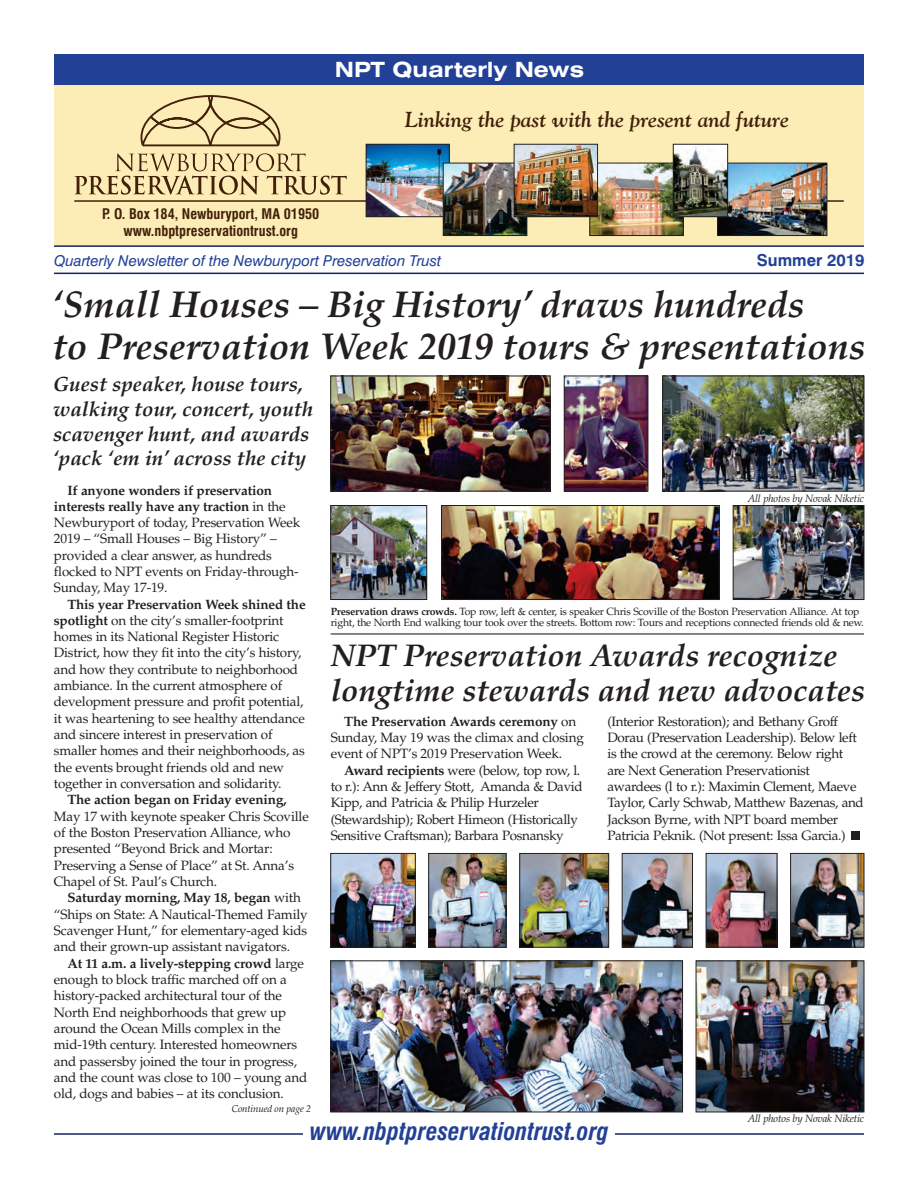
<style>
.page{position:relative;width:918px;height:1188px;background:#fff}
.page>*{position:absolute;margin:0;border:0;box-sizing:border-box;transform-origin:0 0}
.t1{font:italic 700 37.35px/42.6px "Palatino";color:#231f20}
.t2{font:italic 700 31.5px/35px "Palatino";color:#231f20}
.t3{font:italic 700 condensed 24px "Swiss 721 BT";color:#224196}
.t4{font:italic 700 21.75px "Goudy Old Style BT";color:#42200a}
.t5{font:700 expanded 21px "Swiss 721 BT";color:#fff}
.t6{font:italic 700 20.7px/24.8px "Palatino";color:#231f20}
.t7{font:700 16.5px "Swiss 721 BT";color:#224196}
.t8{font:italic 15px "Swiss 721 BT";color:#224196}
.t9{font:700 condensed 14.25px/17.1px "Swiss 721 BT";color:#42200a;text-align:center}
.t10{font:13.5px/16.4px "Palatino";letter-spacing:-.015em;color:#231f20}
.t11{font:700 13.5px "Palatino";letter-spacing:-.015em;color:#231f20}
.t12{font:10.5px/11.4px "Palatino";letter-spacing:-.025em;color:#231f20}
.t13{font:italic 10.5px "Palatino";letter-spacing:-.015em;color:#231f20}
.t14{font:italic 9.75px "Palatino";letter-spacing:-.015em;color:#231f20}
.s1{font-weight:700}
.s2{font-weight:400}
</style>
<div class="page">
<hr style="left:54px;top:1133px;width:810px;height:2px;background:#152667">
<div style="left:303px;top:1127px;width:312px;height:14px;background:#fff"></div>
<hr style="left:54px;top:273px;width:810px;height:1px;background:#152667">
<div style="left:54px;top:84px;width:810px;height:162px;background:#fcedb7"></div>
<svg style="left:74px;top:95px;width:273px;height:100px"></svg>
<hr style="left:74px;top:200px;width:770px;height:2px;background:#42200a">
<div style="left:54px;top:54px;width:810px;height:30px;background:#224196"></div>
<hr style="left:54px;top:245px;width:810px;height:2px;background:#152667">
<img style="left:719px;top:165px;width:106px;height:69px">
<div style="left:717px;top:163px;width:110px;height:73px;border:1px solid #231f20"></div>
<img style="left:591px;top:165px;width:91px;height:69px">
<div style="left:589px;top:163px;width:95px;height:73px;border:1px solid #231f20"></div>
<img style="left:675px;top:146px;width:51px;height:69px">
<div style="left:673px;top:144px;width:55px;height:73px;border:1px solid #231f20"></div>
<img style="left:368px;top:146px;width:80px;height:69px">
<div style="left:366px;top:144px;width:84px;height:73px;border:1px solid #231f20"></div>
<img style="left:445px;top:165px;width:80px;height:69px">
<div style="left:443px;top:163px;width:84px;height:73px;border:1px solid #231f20"></div>
<img style="left:516px;top:146px;width:80px;height:69px">
<div style="left:514px;top:144px;width:84px;height:73px;border:1px solid #231f20"></div>
<hr style="left:331px;top:633px;width:533px;height:2px;background:#231f20">
<img style="left:332px;top:507px;width:93px;height:91px">
<div style="left:330px;top:505px;width:97px;height:95px;border:1px solid #231f20"></div>
<img style="left:332px;top:378px;width:217px;height:111px">
<div style="left:330px;top:376px;width:221px;height:115px;border:1px solid #231f20"></div>
<img style="left:443px;top:507px;width:275px;height:91px">
<div style="left:441px;top:505px;width:279px;height:95px;border:1px solid #231f20"></div>
<img style="left:664px;top:378px;width:198px;height:111px">
<div style="left:662px;top:376px;width:202px;height:115px;border:1px solid #231f20"></div>
<img style="left:735px;top:507px;width:127px;height:91px">
<div style="left:733px;top:505px;width:131px;height:95px;border:1px solid #231f20"></div>
<img style="left:430px;top:855px;width:74px;height:91px">
<div style="left:428px;top:853px;width:78px;height:95px;border:1px solid #231f20"></div>
<img style="left:521px;top:855px;width:86px;height:91px">
<div style="left:519px;top:853px;width:90px;height:95px;border:1px solid #231f20"></div>
<img style="left:698px;top:963px;width:164px;height:147px">
<div style="left:696px;top:961px;width:168px;height:151px;border:1px solid #231f20"></div>
<img style="left:332px;top:962px;width:349px;height:148px">
<div style="left:330px;top:960px;width:353px;height:152px;border:1px solid #231f20"></div>
<img style="left:332px;top:855px;width:82px;height:91px">
<div style="left:330px;top:853px;width:86px;height:95px;border:1px solid #231f20"></div>
<img style="left:792px;top:855px;width:70px;height:91px">
<div style="left:790px;top:853px;width:74px;height:95px;border:1px solid #231f20"></div>
<img style="left:624px;top:855px;width:67px;height:91px">
<div style="left:622px;top:853px;width:71px;height:95px;border:1px solid #231f20"></div>
<img style="left:708px;top:855px;width:67px;height:91px">
<div style="left:706px;top:853px;width:71px;height:95px;border:1px solid #231f20"></div>
<img style="left:566px;top:378px;width:80px;height:111px">
<div style="left:564px;top:376px;width:84px;height:115px;border:1px solid #231f20"></div>
<div style="left:852px;top:831px;width:8px;height:9px;background:#231f20"></div>
<p class="t5" style="left:335px;top:61px;width:251px">NPT Quarterly News</p>
<p class="t9" style="left:102px;top:206px;width:219px">P. O. Box 184, Newburyport, MA 01950 www.nbptpreservationtrust.org</p>
<p class="t4" style="left:405px;top:110px;width:386px">Linking the past with the present and future</p>
<p class="t8" style="left:54px;top:254px;width:389px">Quarterly Newsletter of the Newburyport Preservation Trust</p>
<p class="t7" style="left:757px;top:253px;width:109px">Summer 2019</p>
<p class="t1" style="left:52px;top:287px;width:814px">‘Small Houses – Big History’ draws hundreds<br>to Preservation Week 2019 tours &amp; presentations</p>
<p class="t6" style="left:53px;top:374px;width:262px">Guest speaker, house tours, walking tour, concert, youth scavenger hunt, and awards ‘pack ‘em in’ across the city</p>
<p class="t10" style="left:54px;top:484px;width:248px;text-indent:14px"><span class="s1">If anyone wonders if preservation interests really have any traction</span> in the Newburyport of today, Preservation Week 2019 – “Small Houses – Big History” – provided a clear answer, as hundreds flocked to NPT events on Friday-through-Sunday, May 17-19.</p>
<p class="t10" style="left:54px;top:598px;width:254px;text-indent:14px"><span class="s1">This year Preservation Week shined the spotlight</span> on the city’s smaller-footprint homes in its National Register Historic District, how they fit into the city’s history, and how they contribute to neighborhood ambiance. In the current atmosphere of development pressure and profit potential, it was heartening to see healthy attendance and sincere interest in preservation of smaller homes and their neighborhoods, as the events brought friends old and new together in conversation and solidarity.</p>
<p class="t10" style="left:54px;top:793px;width:257px;text-indent:14px"><span class="s1">The action began on Friday evening, </span>May 17 with keynote speaker Chris Scoville of the Boston Preservation Alliance, who presented “Beyond Brick and Mortar:<br>Preserving a Sense of Place” at St. Anna’s Chapel of St. Paul’s Church.</p>
<p class="t11" style="left:67px;top:892px;width:235px">Saturday morning, May 18, began <span class="s2">with</span></p>
<p class="t10" style="left:54px;top:907px;width:255px">“Ships on State: A Nautical-Themed Family</p>
<p class="t10" style="left:54px;top:924px;width:255px">Scavenger Hunt,” for elementary-aged kids</p>
<p class="t10" style="left:54px;top:940px;width:238px">and their grown-up assistant navigators.</p>
<p class="t11" style="left:67px;top:958px;width:238px">At 11 a.m. a lively-stepping crowd <span class="s2">large</span></p>
<p class="t10" style="left:54px;top:973px;width:235px">enough to block traffic marched off on a</p>
<p class="t10" style="left:54px;top:989px;width:230px">history-packed architectural tour of the</p>
<p class="t10" style="left:54px;top:1005px;width:234px">North End neighborhoods that grew up</p>
<p class="t10" style="left:54px;top:1022px;width:228px">around the Ocean Mills complex in the</p>
<p class="t10" style="left:54px;top:1038px;width:245px">mid-19th century. Interested homeowners</p>
<p class="t10" style="left:54px;top:1054px;width:245px">and passersby joined the tour in progress,</p>
<p class="t10" style="left:54px;top:1071px;width:255px">and the count was close to 100 – young and</p>
<p class="t10" style="left:54px;top:1087px;width:231px">old, dogs and babies – at its conclusion.</p>
<p class="t13" style="left:748px;top:494px;width:118px">All photos by Novak Niketic</p>
<p class="t12" style="left:331px;top:607px;width:535px"><span class="s1">Preservation draws crowds.</span> Top row, left &amp; center, is speaker Chris Scoville of the Boston Preservation Alliance. At top right, the North End walking tour took over the streets. Bottom row: Tours and receptions connected friends old &amp; new.</p>
<p class="t2" style="left:331px;top:642px;width:536px">NPT Preservation Awards recognize longtime stewards and new advocates</p>
<p class="t10" style="left:607px;top:715px;width:258px">(Interior Restoration); and Bethany Groff Dorau (Preservation Leadership). Below left is the crowd at the ceremony. Below right are Next Generation Preservationist awardees (l to r.): Maximin Clement, Maeve Taylor, Carly Schwab, Matthew Bazenas, and Jackson Byrne, with NPT board member Patricia Peknik. (Not present: Issa Garcia.)</p>
<p class="t11" style="left:344px;top:716px;width:233px">The Preservation Awards ceremony <span class="s2">on</span></p>
<p class="t10" style="left:331px;top:731px;width:255px">Sunday, May 19 was the climax and closing</p>
<p class="t10" style="left:331px;top:747px;width:233px">event of NPT’s 2019 Preservation Week.</p>
<p class="t10" style="left:344px;top:764px;width:238px"><span class="s1">Award recipients</span> were (below, top row, l.</p>
<p class="t10" style="left:331px;top:780px;width:254px">to r.): Ann &amp; Jeffery Stott, Amanda &amp; David</p>
<p class="t10" style="left:331px;top:796px;width:210px">Kipp, and Patricia &amp; Philip Hurzeler</p>
<p class="t10" style="left:331px;top:813px;width:249px">(Stewardship); Robert Himeon (Historically</p>
<p class="t10" style="left:331px;top:829px;width:234px">Sensitive Craftsman); Barbara Posnansky</p>
<p class="t14" style="left:232px;top:1105px;width:81px">Continued on page 2</p>
<p class="t3" style="left:310px;top:1122px;width:301px">www.nbptpreservationtrust.org</p>
<p class="t13" style="left:748px;top:1115px;width:118px">All photos by Novak Niketic</p>
</div>
